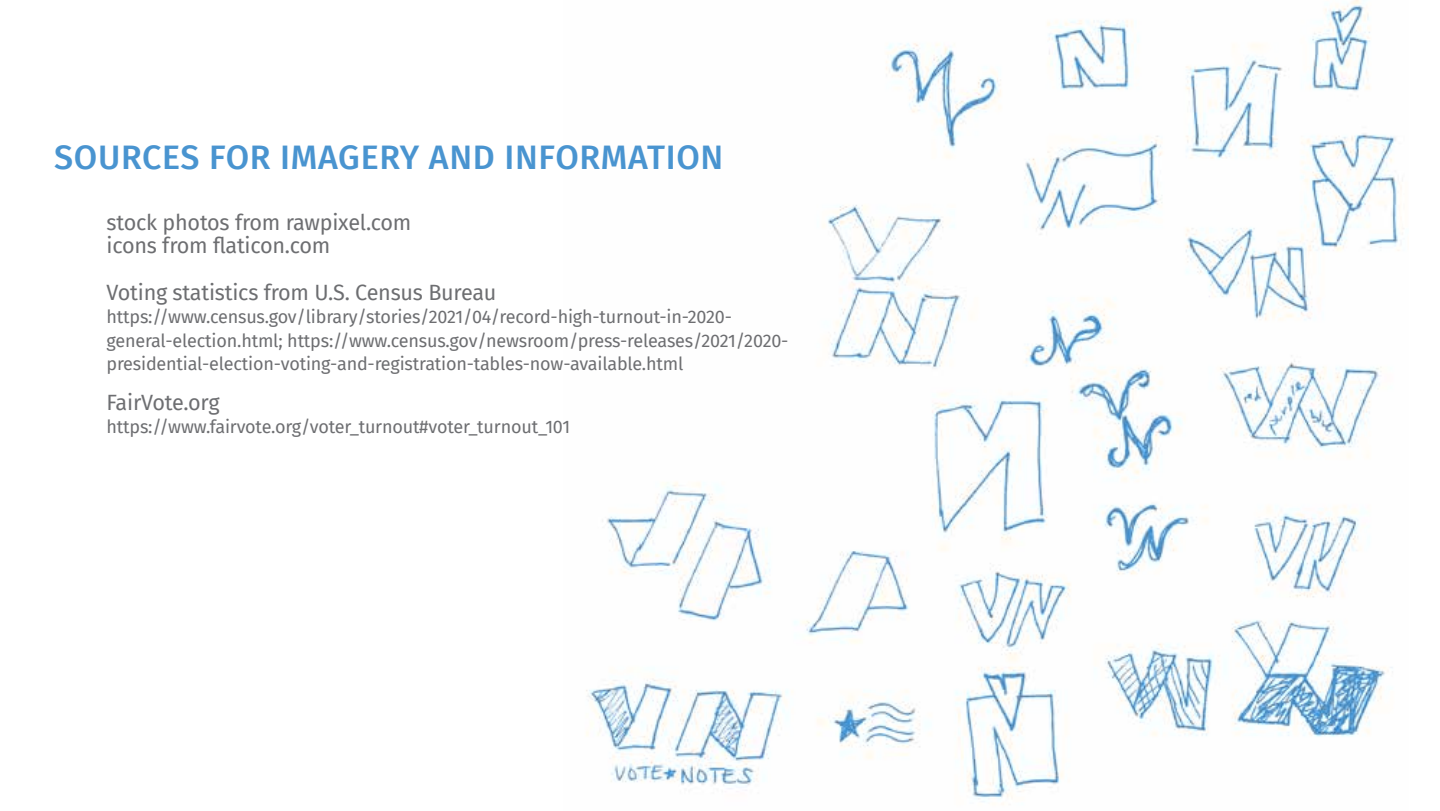
<style>
.page{position:relative;width:1440px;height:811px;background:#fff}
.page>*{position:absolute;margin:0;border:0;box-sizing:border-box;transform-origin:0 0}
.t1{font:500 34px "Fira Sans";letter-spacing:.02em;color:#4994d0}
.t2{font:21.6px/23.4px "Fira Sans";letter-spacing:-.01em;color:#6d6e71}
.t3{font:18px/23.4px "Fira Sans";letter-spacing:-.01em;color:#6d6e71}
</style>
<div class="page">
<img style="left:586px;top:0;width:818px;height:805px">
<h1 class="t1" style="left:54px;top:130px;width:671px">SOURCES FOR IMAGERY AND INFORMATION</h1>
<p class="t2" style="left:107px;top:210px;width:306px">stock photos from rawpixel.com icons from flaticon.com</p>
<p class="t2" style="left:107px;top:280px;width:391px">Voting statistics from U.S. Census Bureau</p>
<p class="t3" style="left:107px;top:305px;width:683px">https://www.census.gov/library/stories/2021/04/record-high-turnout-in-2020- general-election.html; https://www.census.gov/newsroom/press-releases/2021/2020- presidential-election-voting-and-registration-tables-now-available.html</p>
<p class="t2" style="left:107px;top:390px;width:115px">FairVote.org</p>
<p class="t3" style="left:107px;top:415px;width:465px">https://www.fairvote.org/voter_turnout#voter_turnout_101</p>
</div>
